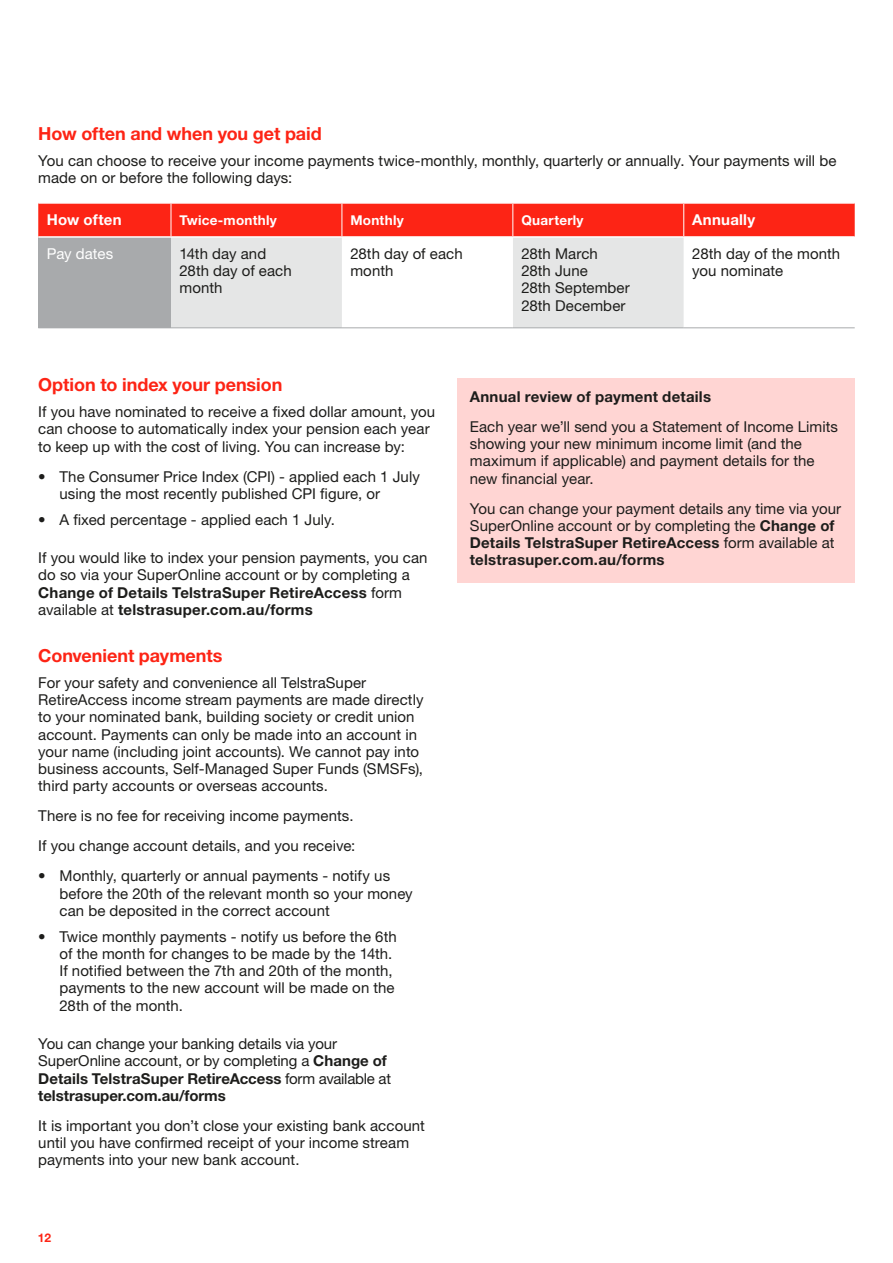
<style>
.page{position:relative;width:893px;height:1263px;background:#fff}
.page>*{position:absolute;margin:0;border:0;box-sizing:border-box;transform-origin:0 0}
._04_Heading_2{font:700 18px "Helvetica Neue LT Std";letter-spacing:-.005em;color:#fd2415}
._07_Body_Copy{font:15px/17.2px "Helvetica Neue LT Std";letter-spacing:.005em;color:#1d1d1b}
._12_Table_copy{font:15px/17.2px "Helvetica Neue LT Std";letter-spacing:.005em;color:#1d1d1b}
._07_Body_Copy-2{font:700 15px "Helvetica Neue LT Std";letter-spacing:.015em;color:#1d1d1b}
._10_Table_Heading{font:700 15px "Helvetica Neue LT Std";letter-spacing:.015em;color:#fff}
._12_Table_copy-2{font:15px "Helvetica Neue LT Std";letter-spacing:-.005em;color:#fff}
._10_Table_Heading-2{font:700 13.5px "Helvetica Neue LT Std";letter-spacing:.02em;color:#fff}
.t1{font:700 12px "Helvetica Neue LT Std";color:#fd2415}
.s1{font-weight:700}
</style>
<div class="page">
<div style="left:457px;top:378px;width:398px;height:205px;background:#ffd5d3"></div>
<div style="left:38px;top:204px;width:817px;height:32px;background:#fd2415"></div>
<div style="left:38px;top:237px;width:133px;height:91px;background:#a8aaac"></div>
<div style="left:171px;top:238px;width:171px;height:89px;background:#e5e6e6"></div>
<div style="left:513px;top:238px;width:171px;height:89px;background:#e5e6e6"></div>
<hr style="left:38px;top:236px;width:133px;height:2px;background:#fff">
<hr style="left:171px;top:204px;width:1px;height:32px;background:#fff">
<hr style="left:342px;top:204px;width:1px;height:32px;background:#fff">
<hr style="left:512px;top:204px;width:1px;height:32px;background:#fff">
<hr style="left:683px;top:204px;width:1px;height:32px;background:#fff">
<hr style="left:171px;top:327px;width:171px;height:1px;background:#a8aaac">
<hr style="left:342px;top:327px;width:171px;height:1px;background:#a8aaac">
<hr style="left:513px;top:327px;width:171px;height:1px;background:#a8aaac">
<hr style="left:684px;top:327px;width:171px;height:1px;background:#a8aaac">
<p class="_04_Heading_2" style="left:38px;top:123px;width:285px">How often and when you get paid</p>
<p class="_07_Body_Copy" style="left:38px;top:152px;width:800px">You can choose to receive your income payments twice-monthly, monthly, quarterly or annually. Your payments will be made on or before the following days:</p>
<p class="_10_Table_Heading" style="left:47px;top:211px;width:76px">How often</p>
<p class="_10_Table_Heading-2" style="left:179px;top:212px;width:99px">Twice-monthly</p>
<p class="_10_Table_Heading-2" style="left:350px;top:212px;width:55px">Monthly</p>
<p class="_10_Table_Heading-2" style="left:521px;top:212px;width:64px">Quarterly</p>
<p class="_10_Table_Heading" style="left:692px;top:211px;width:64px">Annually</p>
<p class="_12_Table_copy-2" style="left:47px;top:245px;width:68px">Pay dates</p>
<p class="_12_Table_copy" style="left:179px;top:245px;width:114px">14th day and<br>28th day of each month</p>
<p class="_12_Table_copy" style="left:350px;top:245px;width:114px">28th day of each month</p>
<p class="_12_Table_copy" style="left:521px;top:245px;width:110px">28th March<br>28th June<br>28th September<br>28th December</p>
<p class="_12_Table_copy" style="left:692px;top:245px;width:149px">28th day of the month you nominate</p>
<p class="_04_Heading_2" style="left:38px;top:374px;width:246px">Option to index your pension</p>
<p class="_07_Body_Copy" style="left:38px;top:403px;width:398px">If you have nominated to receive a fixed dollar amount, you can choose to automatically index your pension each year to keep up with the cost of living. You can increase by:</p>
<p class="_07_Body_Copy" style="left:60px;top:467px;width:362px;text-indent:-21px">• The Consumer Price Index (CPI) - applied each 1 July using the most recently published CPI figure, or</p>
<p class="_07_Body_Copy" style="left:38px;top:510px;width:298px">• A fixed percentage - applied each 1 July.</p>
<p class="_07_Body_Copy" style="left:38px;top:549px;width:391px">If you would like to index your pension payments, you can do so via your SuperOnline account or by completing a <span class="s1">Change of Details TelstraSuper RetireAccess</span> form available at <span class="s1">telstrasuper.com.au/forms</span></p>
<p class="_04_Heading_2" style="left:38px;top:644px;width:186px">Convenient payments</p>
<p class="_07_Body_Copy" style="left:38px;top:674px;width:387px">For your safety and convenience all TelstraSuper RetireAccess income stream payments are made directly to your nominated bank, building society or credit union account. Payments can only be made into an account in your name (including joint accounts). We cannot pay into business accounts, Self-Managed Super Funds (SMSFs), third party accounts or overseas accounts.</p>
<p class="_07_Body_Copy" style="left:38px;top:807px;width:317px">There is no fee for receiving income payments.</p>
<p class="_07_Body_Copy" style="left:38px;top:837px;width:319px">If you change account details, and you receive:</p>
<p class="_07_Body_Copy" style="left:60px;top:867px;width:355px;text-indent:-21px">• Monthly, quarterly or annual payments - notify us before the 20th of the relevant month so your money can be deposited in the correct account</p>
<p class="_07_Body_Copy" style="left:60px;top:927px;width:339px;text-indent:-21px">• Twice monthly payments - notify us before the 6th of the month for changes to be made by the 14th.<br>If notified between the 7th and 20th of the month, payments to the new account will be made on the 28th of the month.</p>
<p class="_07_Body_Copy" style="left:38px;top:1035px;width:354px">You can change your banking details via your SuperOnline account, or by completing a <span class="s1">Change of Details TelstraSuper RetireAccess</span> form available at <span class="s1">telstrasuper.com.au/forms</span></p>
<p class="_07_Body_Copy" style="left:38px;top:1117px;width:388px">It is important you don’t close your existing bank account until you have confirmed receipt of your income stream payments into your new bank account.</p>
<p class="t1" style="left:38px;top:1230px;width:15px">12</p>
<p class="_07_Body_Copy-2" style="left:470px;top:387px;width:243px">Annual review of payment details</p>
<p class="_07_Body_Copy" style="left:470px;top:418px;width:370px">Each year we’ll send you a Statement of Income Limits showing your new minimum income limit (and the maximum if applicable) and payment details for the new financial year.</p>
<p class="_07_Body_Copy" style="left:470px;top:499px;width:373px">You can change your payment details any time via your SuperOnline account or by completing the <span class="s1">Change of Details TelstraSuper RetireAccess</span> form available at <span class="s1">telstrasuper.com.au/forms</span></p>
</div>
